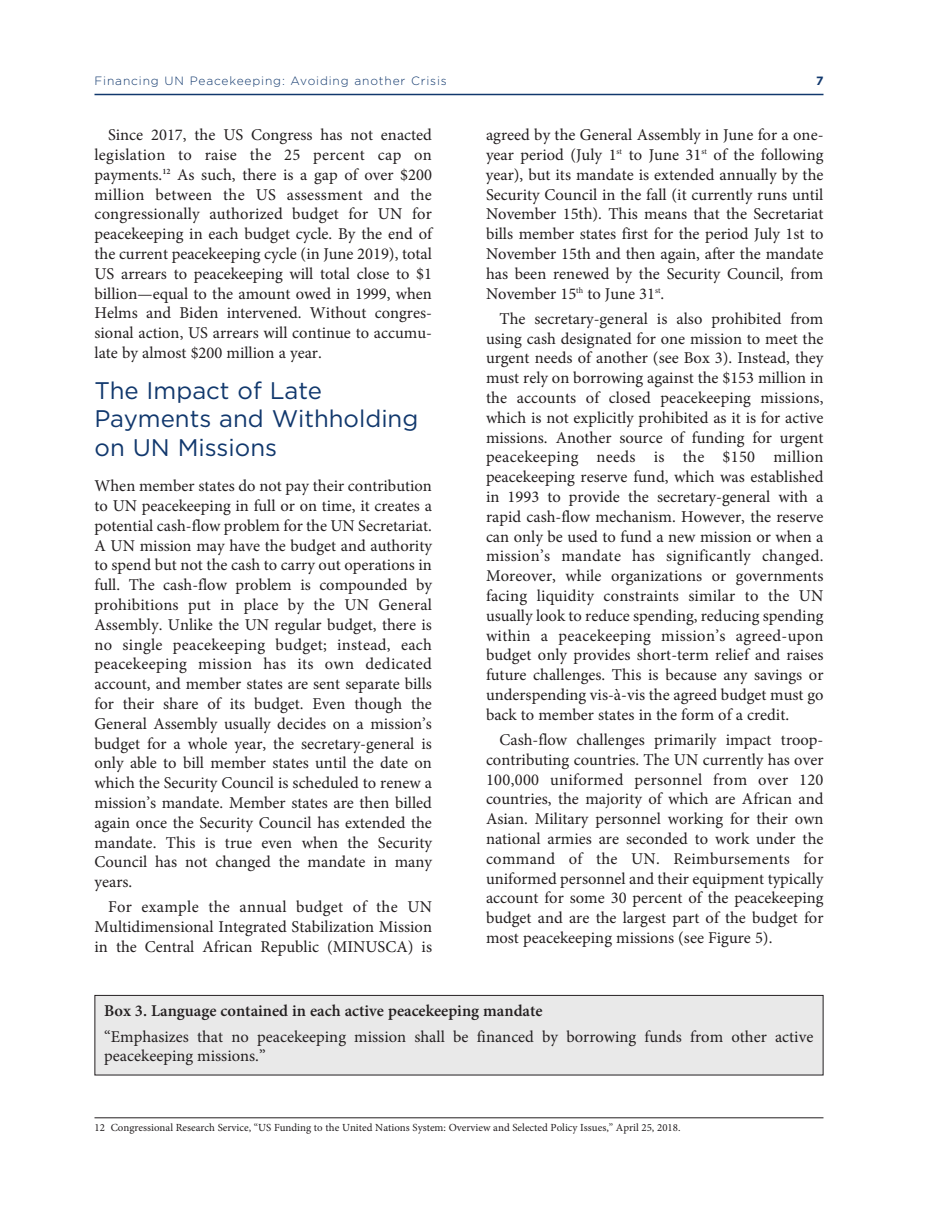
<style>
.page{position:relative;width:945px;height:1215px;background:#fff}
.page>*{position:absolute;margin:0;border:0;box-sizing:border-box;transform-origin:0 0}
.t1{font:24px/28.8px "Gotham";color:#11386d}
.t2{font:16.5px/19.8px "Minion Pro";color:#231f20;text-align:justify}
.t3{font:600 16.5px "Minion Pro";color:#231f20}
.t4{font:300 12px "Gotham";letter-spacing:.07em;color:#11386d}
.t5{font:700 12px "Gotham";color:#11386d}
.t6{font:10.8px "Minion Pro";color:#231f20}
</style>
<div class="page">
<hr style="left:94px;top:94px;width:730px;height:1px;background:#11386d">
<hr style="left:94px;top:1117px;width:730px;height:1px;background:#231f20">
<div style="left:95px;top:996px;width:728px;height:79px;background:#e9e9e9"></div>
<div style="left:94px;top:995px;width:730px;height:80px;border:1px solid #231f20"></div>
<p class="t4" style="left:95px;top:74px;width:354px">Financing UN Peacekeeping: Avoiding another Crisis</p>
<p class="t5" style="left:816px;top:74px;width:9px">7</p>
<p class="t2" style="left:94px;top:127px;width:339px;text-indent:14px">Since 2017, the US Congress has not enacted legislation to raise the 25 percent cap on payments.<sup>12</sup> As such, there is a gap of over $200 million between the US assessment and the congressionally authorized budget for UN for peacekeeping in each budget cycle. By the end of the current peacekeeping cycle (in June 2019), total US arrears to peacekeeping will total close to $1 billion—equal to the amount owed in 1999, when Helms and Biden intervened. Without congres&shy;sional action, US arrears will continue to accumu&shy;late by almost $200 million a year.</p>
<h1 class="t1" style="left:94px;top:376px;width:325px">The Impact of Late<br>Payments and Withholding on UN Missions</h1>
<p class="t2" style="left:94px;top:478px;width:339px">When member states do not pay their contribution to UN peacekeeping in full or on time, it creates a potential cash-flow problem for the UN Secretariat.<br>A UN mission may have the budget and authority to spend but not the cash to carry out operations in full. The cash-flow problem is compounded by prohibitions put in place by the UN General Assembly. Unlike the UN regular budget, there is no single peacekeeping budget; instead, each peacekeeping mission has its own dedicated account, and member states are sent separate bills for their share of its budget. Even though the General Assembly usually decides on a mission’s budget for a whole year, the secretary-general is only able to bill member states until the date on which the Security Council is scheduled to renew a mission’s mandate. Member states are then billed again once the Security Council has extended the mandate. This is true even when the Security Council has not changed the mandate in many years.</p>
<p class="t2" style="left:95px;top:899px;width:339px;text-indent:13px">For example the annual budget of the UN Multidimensional Integrated Stabilization Mission in the Central African Republic (MINUSCA) is</p>
<p class="t2" style="left:486px;top:127px;width:339px">agreed by the General Assembly in June for a one&shy;year period (July 1<sup>st</sup> to June 31<sup>st</sup> of the following year), but its mandate is extended annually by the Security Council in the fall (it currently runs until November 15th). This means that the Secretariat bills member states first for the period July 1st to November 15th and then again, after the mandate has been renewed by the Security Council, from November 15<sup>th</sup> to June 31<sup>st</sup>.</p>
<p class="t2" style="left:486px;top:310px;width:339px;text-indent:13px">The secretary-general is also prohibited from using cash designated for one mission to meet the urgent needs of another (see Box 3). Instead, they must rely on borrowing against the $153 million in the accounts of closed peacekeeping missions, which is not explicitly prohibited as it is for active missions. Another source of funding for urgent peacekeeping needs is the $150 million peacekeeping reserve fund, which was established in 1993 to provide the secretary-general with a rapid cash-flow mechanism. However, the reserve can only be used to fund a new mission or when a mission’s mandate has significantly changed.<br>Moreover, while organizations or governments facing liquidity constraints similar to the UN usually look to reduce spending, reducing spending within a peacekeeping mission’s agreed-upon budget only provides short-term relief and raises future challenges. This is because any savings or underspending vis-à-vis the agreed budget must go back to member states in the form of a credit.</p>
<p class="t2" style="left:486px;top:731px;width:339px;text-indent:13px">Cash-flow challenges primarily impact troop&shy;contributing countries. The UN currently has over 100,000 uniformed personnel from over 120 countries, the majority of which are African and Asian. Military personnel working for their own national armies are seconded to work under the command of the UN. Reimbursements for uniformed personnel and their equipment typically account for some 30 percent of the peacekeeping budget and are the largest part of the budget for most peacekeeping missions (see Figure 5).</p>
<p class="t3" style="left:104px;top:1005px;width:440px">Box 3. Language contained in each active peacekeeping mandate</p>
<p class="t2" style="left:104px;top:1028px;width:711px">“Emphasizes that no peacekeeping mission shall be financed by borrowing funds from other active peacekeeping missions.”</p>
<p class="t6" style="left:94px;top:1123px;width:588px">12 Congressional Research Service, “US Funding to the United Nations System: Overview and Selected Policy Issues,” April 25, 2018.</p>
</div>
